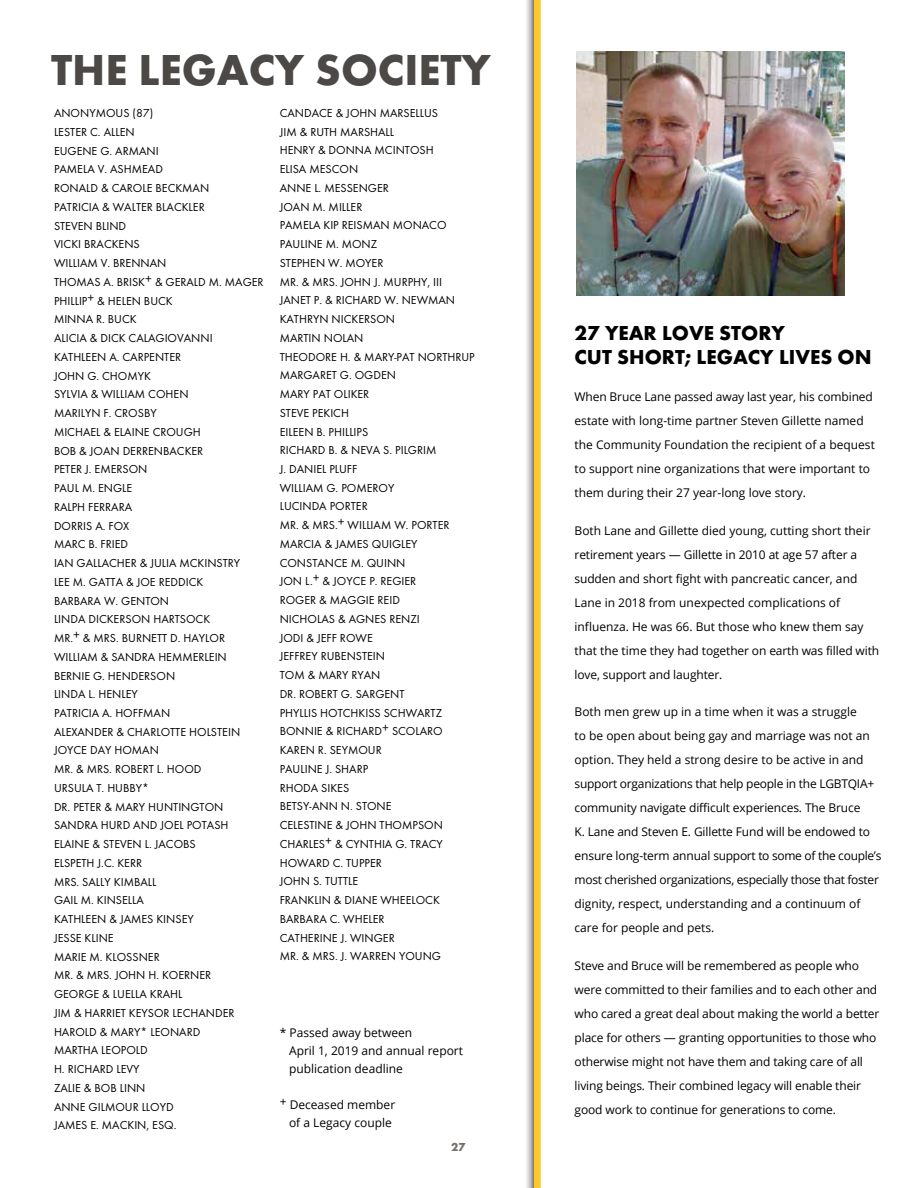
<style>
.page{position:relative;width:918px;height:1188px;background:#fff}
.page>*{position:absolute;margin:0;border:0;box-sizing:border-box;transform-origin:0 0}
.t1{font:700 45px "Futura T";color:#4b4846}
.t2{font:700 21px/24px "Futura T";color:#000}
.t3{font:12px/18.8px "Futura T";color:#000}
.t4{font:12px/24px "Open Sans";letter-spacing:-.01em;color:#000}
.t5{font:700 12px "Futura PT";color:#746e6b}
</style>
<div class="page">
<div style="left:524px;top:0;width:394px;height:1188px;background:#000;opacity:.75"></div>
<div style="left:534px;top:0;width:384px;height:1188px;background:#fff"></div>
<div style="left:534px;top:0;width:7px;height:1188px;background:#ffc828"></div>
<img style="left:577px;top:52px;width:268px;height:244px">
<h1 class="t1" style="left:51px;top:43px;width:441px">THE LEGACY SOCIETY</h1>
<p class="t3" style="left:54px;top:104px;width:211px">ANONYMOUS (87)<br>LESTER C. ALLEN<br>EUGENE G. ARMANI<br>PAMELA V. ASHMEAD<br>RONALD &amp; CAROLE BECKMAN<br>PATRICIA &amp; WALTER BLACKLER<br>STEVEN BLIND<br>VICKI BRACKENS<br>WILLIAM V. BRENNAN<br>THOMAS A. BRISK<sup>+</sup> &amp; GERALD M. MAGER<br>PHILLIP<sup>+</sup> &amp; HELEN BUCK<br>MINNA R. BUCK<br>ALICIA &amp; DICK CALAGIOVANNI<br>KATHLEEN A. CARPENTER<br>JOHN G. CHOMYK<br>SYLVIA &amp; WILLIAM COHEN<br>MARILYN F. CROSBY<br>MICHAEL &amp; ELAINE CROUGH<br>BOB &amp; JOAN DERRENBACKER<br>PETER J. EMERSON<br>PAUL M. ENGLE<br>RALPH FERRARA<br>DORRIS A. FOX<br>MARC B. FRIED<br>IAN GALLACHER &amp; JULIA MCKINSTRY<br>LEE M. GATTA &amp; JOE REDDICK<br>BARBARA W. GENTON<br>LINDA DICKERSON HARTSOCK<br>MR.<sup>+</sup> &amp; MRS. BURNETT D. HAYLOR<br>WILLIAM &amp; SANDRA HEMMERLEIN<br>BERNIE G. HENDERSON<br>LINDA L. HENLEY<br>PATRICIA A. HOFFMAN<br>ALEXANDER &amp; CHARLOTTE HOLSTEIN<br>JOYCE DAY HOMAN<br>MR. &amp; MRS. ROBERT L. HOOD<br>URSULA T. HUBBY*<br>DR. PETER &amp; MARY HUNTINGTON<br>SANDRA HURD AND JOEL POTASH<br>ELAINE &amp; STEVEN L. JACOBS<br>ELSPETH J.C. KERR<br>MRS. SALLY KIMBALL<br>GAIL M. KINSELLA<br>KATHLEEN &amp; JAMES KINSEY<br>JESSE KLINE<br>MARIE M. KLOSSNER<br>MR. &amp; MRS. JOHN H. KOERNER<br>GEORGE &amp; LUELLA KRAHL<br>JIM &amp; HARRIET KEYSOR LECHANDER<br>HAROLD &amp; MARY* LEONARD<br>MARTHA LEOPOLD<br>H. RICHARD LEVY<br>ZALIE &amp; BOB LINN<br>ANNE GILMOUR LLOYD<br>JAMES E. MACKIN, ESQ.</p>
<p class="t3" style="left:280px;top:103px;width:197px">CANDACE &amp; JOHN MARSELLUS<br>JIM &amp; RUTH MARSHALL<br>HENRY &amp; DONNA MCINTOSH<br>ELISA MESCON<br>ANNE L. MESSENGER<br>JOAN M. MILLER<br>PAMELA KIP REISMAN MONACO<br>PAULINE M. MONZ<br>STEPHEN W. MOYER<br>MR. &amp; MRS. JOHN J. MURPHY, III<br>JANET P. &amp; RICHARD W. NEWMAN<br>KATHRYN NICKERSON<br>MARTIN NOLAN<br>THEODORE H. &amp; MARY-PAT NORTHRUP<br>MARGARET G. OGDEN<br>MARY PAT OLIKER<br>STEVE PEKICH<br>EILEEN B. PHILLIPS<br>RICHARD B. &amp; NEVA S. PILGRIM<br>J. DANIEL PLUFF<br>WILLIAM G. POMEROY<br>LUCINDA PORTER<br>MR. &amp; MRS.<sup>+</sup> WILLIAM W. PORTER<br>MARCIA &amp; JAMES QUIGLEY<br>CONSTANCE M. QUINN<br>JON L.<sup>+</sup> &amp; JOYCE P. REGIER<br>ROGER &amp; MAGGIE REID<br>NICHOLAS &amp; AGNES RENZI<br>JODI &amp; JEFF ROWE<br>JEFFREY RUBENSTEIN<br>TOM &amp; MARY RYAN<br>DR. ROBERT G. SARGENT<br>PHYLLIS HOTCHKISS SCHWARTZ<br>BONNIE &amp; RICHARD<sup>+</sup> SCOLARO<br>KAREN R. SEYMOUR<br>PAULINE J. SHARP<br>RHODA SIKES<br>BETSY-ANN N. STONE<br>CELESTINE &amp; JOHN THOMPSON<br>CHARLES<sup>+</sup> &amp; CYNTHIA G. TRACY<br>HOWARD C. TUPPER<br>JOHN S. TUTTLE<br>FRANKLIN &amp; DIANE WHEELOCK<br>BARBARA C. WHELER<br>CATHERINE J. WINGER<br>MR. &amp; MRS. J. WARREN YOUNG</p>
<p class="t4" style="left:289px;top:1023px;width:176px;line-height:18px;text-indent:-9px">* Passed away between<br>April 1, 2019 and annual report publication deadline</p>
<p class="t4" style="left:280px;top:1095px;width:117px;line-height:18px;text-align:center">+ Deceased member of a Legacy couple</p>
<p class="t5" style="left:451px;top:1139px;width:16px">27</p>
<h2 class="t2" style="left:575px;top:321px;width:299px">27 YEAR LOVE STORY<br>CUT SHORT; LEGACY LIVES ON</h2>
<p class="t4" style="left:575px;top:385px;width:302px">When Bruce Lane passed away last year, his combined estate with long-time partner Steven Gillette named the Community Foundation the recipient of a bequest to support nine organizations that were important to them during their 27 year-long love story.</p>
<p class="t4" style="left:575px;top:518px;width:306px">Both Lane and Gillette died young, cutting short their retirement years — Gillette in 2010 at age 57 after a sudden and short fight with pancreatic cancer, and Lane in 2018 from unexpected complications of influenza. He was 66. But those who knew them say that the time they had together on earth was filled with love, support and laughter.</p>
<p class="t4" style="left:575px;top:700px;width:308px">Both men grew up in a time when it was a struggle<br>to be open about being gay and marriage was not an option. They held a strong desire to be active in and support organizations that help people in the LGBTQIA+ community navigate difficult experiences. The Bruce<br>K. Lane and Steven E. Gillette Fund will be endowed to ensure long-term annual support to some of the couple’s most cherished organizations, especially those that foster dignity, respect, understanding and a continuum of care for people and pets.</p>
<p class="t4" style="left:575px;top:953px;width:306px">Steve and Bruce will be remembered as people who were committed to their families and to each other and who cared a great deal about making the world a better place for others — granting opportunities to those who otherwise might not have them and taking care of all living beings. Their combined legacy will enable their good work to continue for generations to come.</p>
</div>
